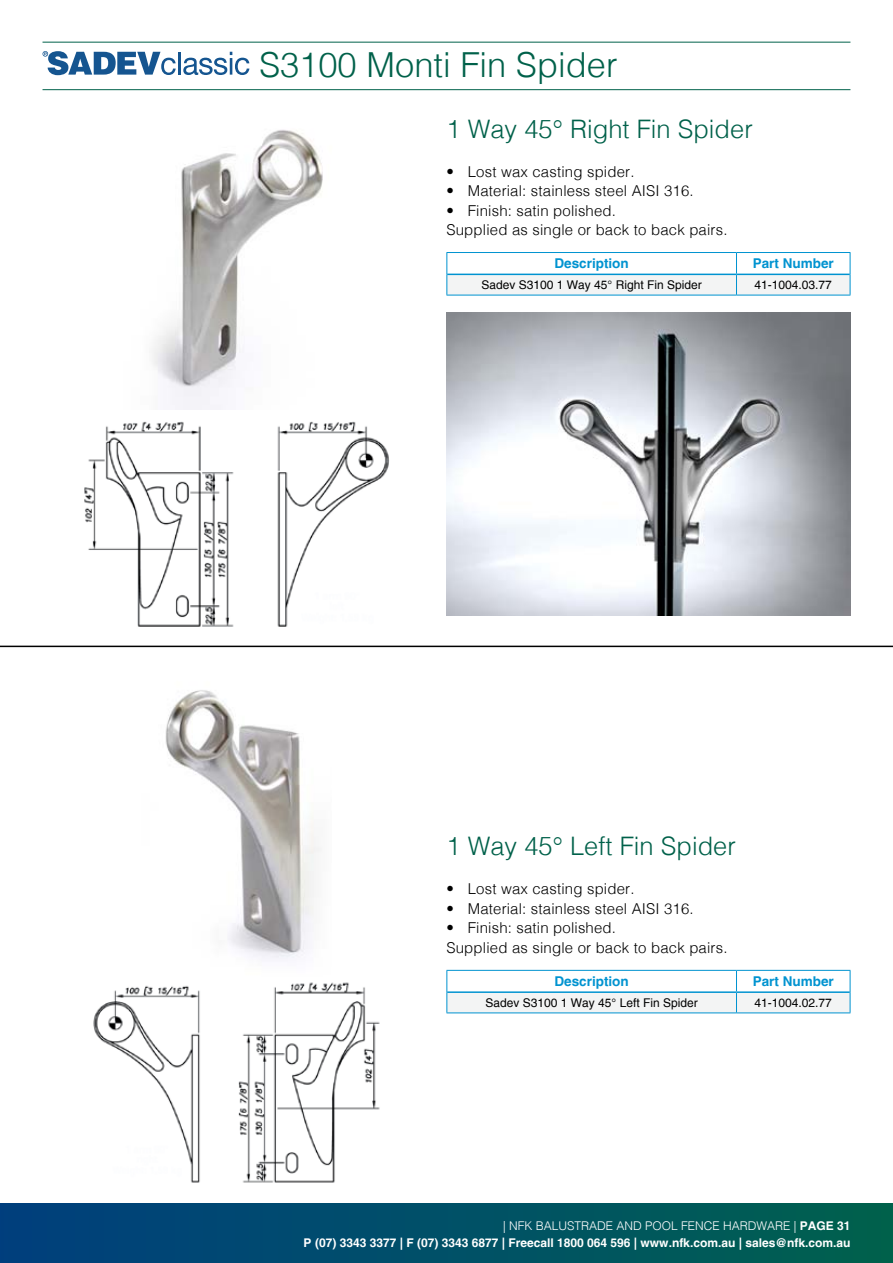
<style>
.page{position:relative;width:893px;height:1263px;background:#fff}
.page>*{position:absolute;margin:0;border:0;box-sizing:border-box;transform-origin:0 0}
.t1{font:300 34.5px "Helvetica";color:#00614a}
.t2{font:300 25.5px "Helvetica";color:#00614a}
.t3{font:300 15px/19.5px "Helvetica";letter-spacing:.01em;color:#000}
.t4{font:700 13.5px "Helvetica";color:#0093d0}
.t5{font:700 12px/16.5px "Helvetica";color:#fff;text-align:right}
.t6{font:12px "Helvetica";color:#000}
.s1{font-weight:300}
</style>
<div class="page">
<div style="left:0;top:1203px;width:893px;height:60px;background:linear-gradient(to right,#003f7f,#00614e)"></div>
<img style="left:152px;top:129px;width:171px;height:281px">
<img style="left:165px;top:690px;width:156px;height:269px">
<hr style="left:0;top:646px;width:893px;height:1px;background:#000">
<hr style="left:43px;top:42px;width:807px;height:1px;background:#00614a">
<hr style="left:43px;top:89px;width:807px;height:1px;background:#00614a">
<svg style="left:43px;top:51px;width:133px;height:24px"></svg>
<hr style="left:178px;top:52px;width:3px;height:23px;background:#155590">
<svg style="left:183px;top:52px;width:66px;height:23px"></svg>
<hr style="left:446px;top:970px;width:290px;height:1px;background:#0093d0">
<hr style="left:736px;top:970px;width:114px;height:1px;background:#0093d0">
<svg style="left:446px;top:971px;width:405px;height:42px"></svg>
<hr style="left:446px;top:1012px;width:290px;height:1px;background:#0093d0">
<hr style="left:736px;top:1012px;width:114px;height:1px;background:#0093d0">
<hr style="left:447px;top:991px;width:289px;height:2px;background:#0093d0">
<hr style="left:736px;top:991px;width:114px;height:2px;background:#0093d0">
<hr style="left:446px;top:252px;width:290px;height:1px;background:#0093d0">
<hr style="left:736px;top:252px;width:114px;height:1px;background:#0093d0">
<svg style="left:446px;top:253px;width:405px;height:42px"></svg>
<hr style="left:446px;top:295px;width:290px;height:1px;background:#0093d0">
<hr style="left:736px;top:295px;width:114px;height:1px;background:#0093d0">
<hr style="left:447px;top:274px;width:289px;height:1px;background:#0093d0">
<hr style="left:736px;top:274px;width:114px;height:1px;background:#0093d0">
<img style="left:84px;top:421px;width:305px;height:206px">
<img style="left:93px;top:982px;width:287px;height:201px">
<img style="left:446px;top:312px;width:404px;height:303px">
<h1 class="t1" style="left:259px;top:43px;width:360px">S3100 Monti Fin Spider</h1>
<h2 class="t2" style="left:446px;top:113px;width:308px">1 Way 45° Right Fin Spider</h2>
<p class="t3" style="left:446px;top:162px;width:190px">• Lost wax casting spider.</p>
<p class="t3" style="left:446px;top:181px;width:249px">• Material: stainless steel AISI 316.</p>
<p class="t3" style="left:446px;top:201px;width:283px">• Finish: satin polished.<br>Supplied as single or back to back pairs.</p>
<p class="t4" style="left:555px;top:255px;width:76px">Description</p>
<p class="t4" style="left:753px;top:255px;width:83px">Part Number</p>
<p class="t6" style="left:482px;top:278px;width:222px">Sadev S3100 1 Way 45° Right Fin Spider</p>
<p class="t6" style="left:755px;top:278px;width:79px">41-1004.03.77</p>
<h2 class="t2" style="left:446px;top:831px;width:291px">1 Way 45° Left Fin Spider</h2>
<p class="t3" style="left:446px;top:879px;width:190px">• Lost wax casting spider.</p>
<p class="t3" style="left:446px;top:899px;width:249px">• Material: stainless steel AISI 316.</p>
<p class="t3" style="left:446px;top:918px;width:283px">• Finish: satin polished.<br>Supplied as single or back to back pairs.</p>
<p class="t4" style="left:555px;top:973px;width:76px">Description</p>
<p class="t4" style="left:753px;top:973px;width:83px">Part Number</p>
<p class="t6" style="left:486px;top:996px;width:214px">Sadev S3100 1 Way 45° Left Fin Spider</p>
<p class="t6" style="left:755px;top:996px;width:79px">41-1004.02.77</p>
<p class="t5" style="left:304px;top:1218px;width:548px"><span class="s1">| NFK BALUSTRADE AND POOL FENCE HARDWARE |</span> PAGE 31<br>P (07) 3343 3377 | F (07) 3343 6877 | Freecall 1800 064 596 | www.nfk.com.au | sales@nfk.com.au</p>
</div>
